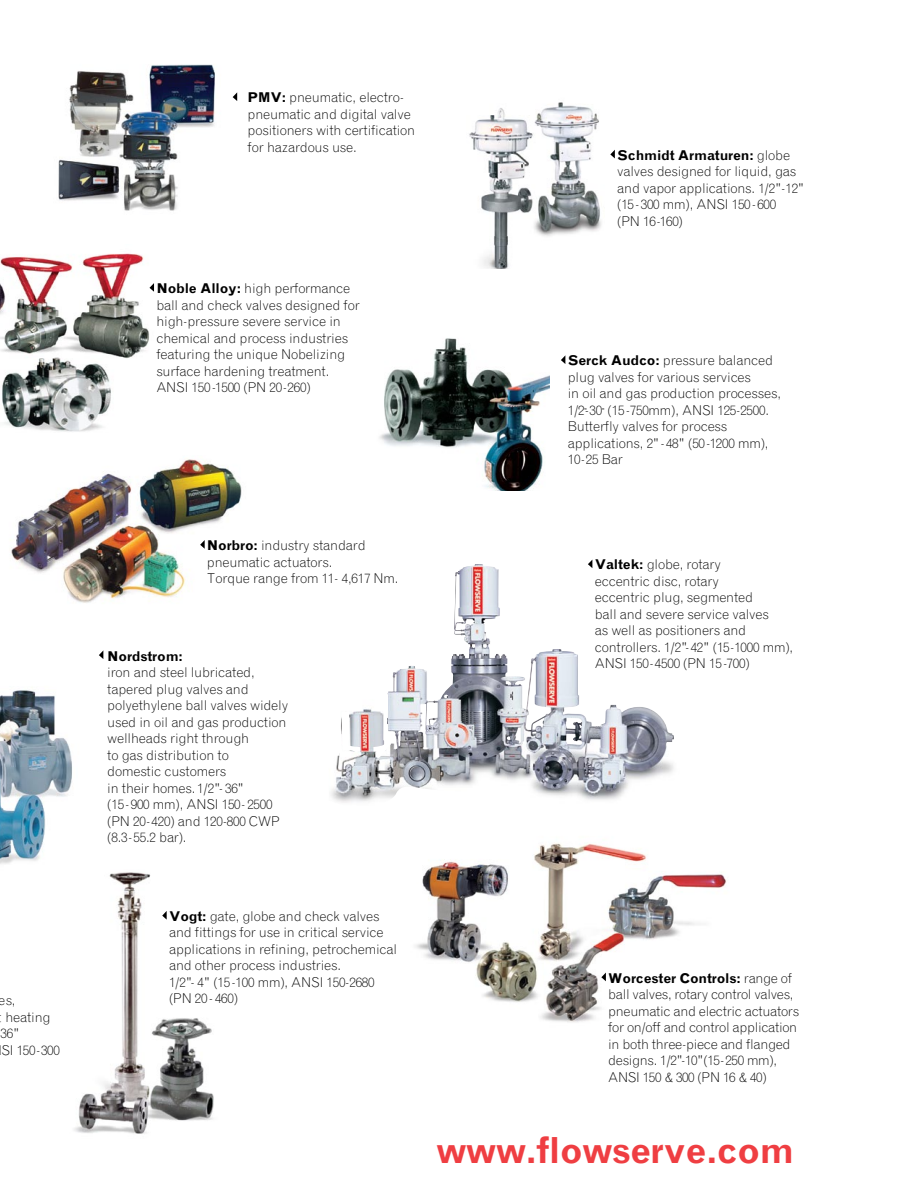
<style>
.page{position:relative;width:918px;height:1188px;background:#fff}
.page>*{position:absolute;margin:0;border:0;box-sizing:border-box;transform-origin:0 0}
.t1{font:700 36px "Grotesque";letter-spacing:-.025em;color:#ef3e42}
.t2{font:300 13.5px/16.5px "Grotesque";letter-spacing:-.015em;color:#000}
.t3{font:700 13.5px "Grotesque";letter-spacing:-.015em;color:#000}
.s1{font-weight:700}
.s2{font-family:"Gill Sans";font-weight:400;font-stretch:condensed;font-size:7.05px}
</style>
<div class="page">
<svg style="left:331px;top:559px;width:343px;height:244px"></svg>
<img style="left:387px;top:565px;width:88px;height:171px">
<img style="left:11px;top:459px;width:231px;height:144px">
<img style="left:0;top:253px;width:149px;height:179px">
<svg style="left:0;top:651px;width:103px;height:213px"></svg>
<svg style="left:149px;top:283px;width:5px;height:9px"></svg>
<img style="left:58px;top:64px;width:180px;height:147px">
<svg style="left:233px;top:92px;width:4px;height:9px"></svg>
<img style="left:469px;top:102px;width:133px;height:166px">
<svg style="left:610px;top:150px;width:5px;height:8px"></svg>
<svg style="left:561px;top:356px;width:4px;height:8px"></svg>
<svg style="left:588px;top:560px;width:4px;height:8px"></svg>
<img style="left:74px;top:872px;width:140px;height:262px">
<svg style="left:162px;top:911px;width:5px;height:9px"></svg>
<img style="left:415px;top:843px;width:312px;height:179px">
<img style="left:379px;top:338px;width:170px;height:152px">
<svg style="left:200px;top:540px;width:5px;height:9px"></svg>
<svg style="left:601px;top:973px;width:5px;height:8px"></svg>
<p class="t2" style="left:-1px;top:992px;width:18px">es,</p>
<p class="t2" style="left:5px;top:1009px;width:47px">heating</p>
<p class="t2" style="left:1px;top:1025px;width:20px">36"</p>
<p class="t2" style="left:1px;top:1042px;width:60px">SI 150-300</p>
<p class="t2" style="left:248px;top:89px;width:169px"><span class="s1">PMV:</span> pneumatic, electro&shy;pneumatic and digital valve positioners with certification for hazardous use.</p>
<p class="t2" style="left:156px;top:280px;width:205px"><span class="s1">Noble Alloy:</span> high performance ball and check valves designed for high-pressure severe service in chemical and process industries featuring the unique Nobelizing surface hardening treatment.<br>ANSI 150-1500 (PN 20-260)</p>
<p class="t2" style="left:617px;top:147px;width:189px"><span class="s1">Schmidt Armaturen:</span> globe valves designed for liquid, gas and vapor applications. 1/2"-12" (15-300 mm), ANSI 150-600<br>(PN 16-160)</p>
<p class="t2" style="left:568px;top:352px;width:215px"><span class="s1">Serck Audco:</span> pressure balanced plug valves for various services<br>in oil and gas production processes,<br>1/2<span class="s2">”</span>-30<span class="s2">”</span> (15-750mm), ANSI 125-2500.<br>Butterfly valves for process applications, 2" -48" (50-1200 mm),<br>10-25 Bar</p>
<p class="t2" style="left:207px;top:537px;width:193px"><span class="s1">Norbro:</span> industry standard pneumatic actuators.<br>Torque range from 11- 4,617 Nm.</p>
<p class="t3" style="left:107px;top:648px;width:77px">Nordstrom:</p>
<p class="t2" style="left:107px;top:664px;width:182px">iron and steel lubricated, tapered plug valves and polyethylene ball valves widely used in oil and gas production wellheads right through<br>to gas distribution to<br>domestic customers<br>in their homes. 1/2"- 36" (15-900 mm), ANSI 150- 2500 (PN 20-420) and 120-800 CWP (8.3-55.2 bar).</p>
<p class="t2" style="left:169px;top:908px;width:230px"><span class="s1">Vogt:</span> gate, globe and check valves and fittings for use in critical service applications in refining, petrochemical and other process industries.<br>1/2"- 4" (15-100 mm), ANSI 150-2680 (PN 20- 460)</p>
<p class="t2" style="left:595px;top:556px;width:200px"><span class="s1">Valtek:</span> globe, rotary<br>eccentric disc, rotary<br>eccentric plug, segmented<br>ball and severe service valves<br>as well as positioners and controllers. 1/2"-42" (15-1000 mm),<br>ANSI 150-4500 (PN 15-700)</p>
<p class="t2" style="left:608px;top:970px;width:192px"><span class="s1">Worcester Controls:</span> range of ball valves, rotary control valves, pneumatic and electric actuators for on/off and control application in both three-piece and flanged designs. 1/2"-10"(15-250 mm),<br>ANSI 150 &amp; 300 (PN 16 &amp; 40)</p>
<h1 class="t1" style="left:436px;top:1129px;width:360px">www.flowserve.com</h1>
</div>
